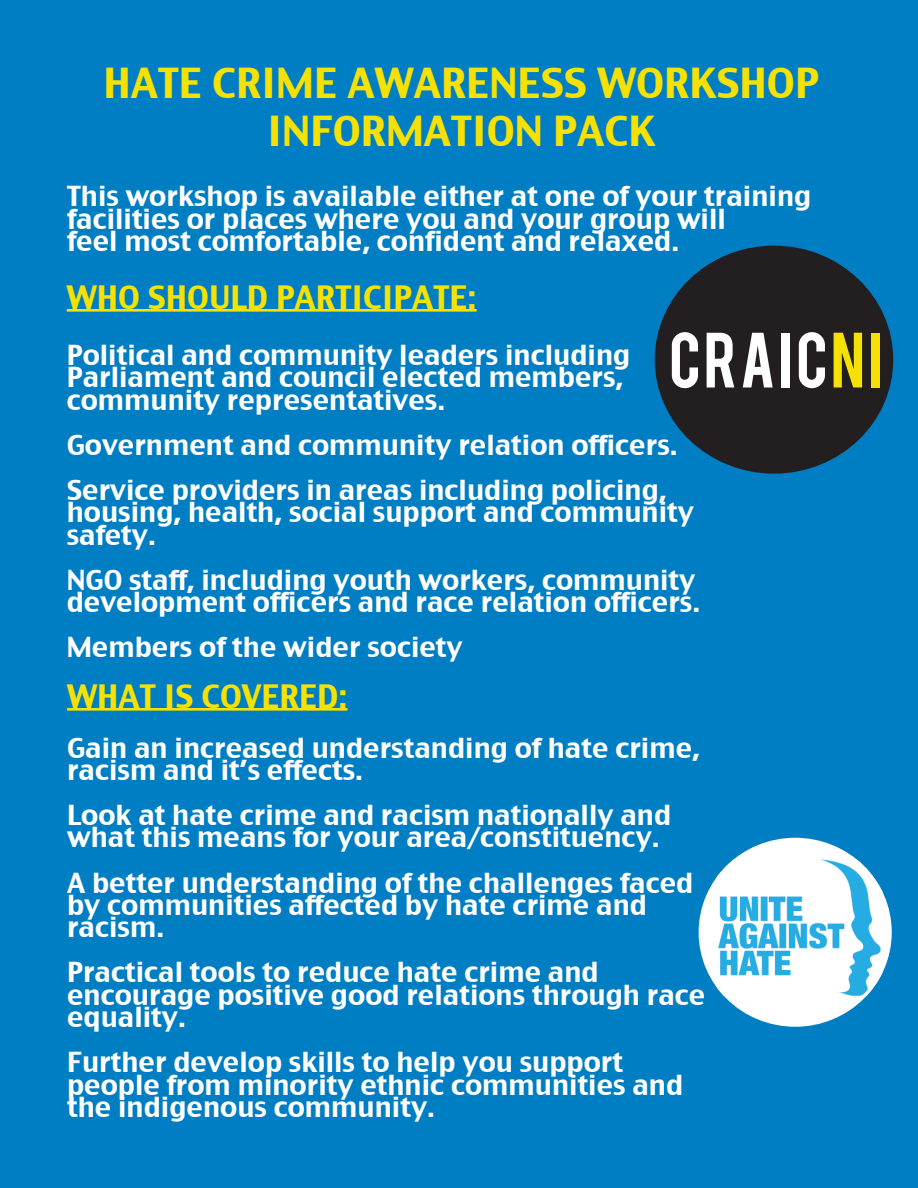
<style>
.page{position:relative;width:918px;height:1188px;background:#007ec4}
.page>*{position:absolute;margin:0;border:0;box-sizing:border-box;transform-origin:0 0}
.t1{font:61.5px "Bebas";letter-spacing:.05em;color:#fff}
.t2{font:40.5px/48.6px "Charcoal CY";color:#f5e204;text-align:center}
.t3{font:31.5px "Charcoal CY";color:#f5e204}
.t4{font:27px/22.5px "Charcoal CY";color:#fff}
.s1{color:#f5e204}
</style>
<div class="page">
<hr style="left:67px;top:309px;width:410px;height:3px;background:#f5e204">
<hr style="left:67px;top:708px;width:281px;height:3px;background:#f5e204">
<div style="left:699px;top:838px;width:193px;height:189px;background:#fff;border-radius:50%"></div>
<img style="left:716px;top:859px;width:166px;height:137px">
<div style="left:655px;top:246px;width:238px;height:228px;background:#231f20;border-radius:50%"></div>
<h2 class="t2" style="left:104px;top:57px;width:717px">HATE CRIME AWARENESS WORKSHOP<br>INFORMATION PACK</h2>
<p class="t4" style="left:67px;top:185px;width:746px">This workshop is available either at one of your training facilities or places where you and your group will<br>feel most comfortable, confident and relaxed.</p>
<p class="t3" style="left:67px;top:278px;width:412px">WHO SHOULD PARTICIPATE:</p>
<p class="t4" style="left:67px;top:343px;width:565px">Political and community leaders including<br>Parliament and council elected members, community representatives.</p>
<p class="t4" style="left:67px;top:422px;width:612px;line-height:45px">Government and community relation officers.<br>Service providers in areas including policing,</p>
<p class="t4" style="left:67px;top:501px;width:629px">housing, health, social support and community safety.</p>
<p class="t4" style="left:67px;top:568px;width:635px">NGO staff, including youth workers, community development officers and race relation officers.</p>
<p class="t4" style="left:67px;top:636px;width:398px">Members of the wider society</p>
<p class="t3" style="left:67px;top:676px;width:282px">WHAT IS COVERED:</p>
<p class="t4" style="left:67px;top:736px;width:634px">Gain an increased understanding of hate crime, racism and it’s effects.</p>
<p class="t4" style="left:67px;top:803px;width:606px">Look at hate crime and racism nationally and what this means for your area/constituency.</p>
<p class="t4" style="left:67px;top:871px;width:628px">A better understanding of the challenges faced by communities affected by hate crime and racism.</p>
<p class="t4" style="left:67px;top:961px;width:640px">Practical tools to reduce hate crime and encourage positive good relations through race equality.</p>
<p class="t4" style="left:67px;top:1051px;width:618px">Further develop skills to help you support people from minority ethnic communities and the indigenous community.</p>
<h1 class="t1" style="left:669px;top:315px;width:215px">CRAIC<span class="s1">NI</span></h1>
</div>
